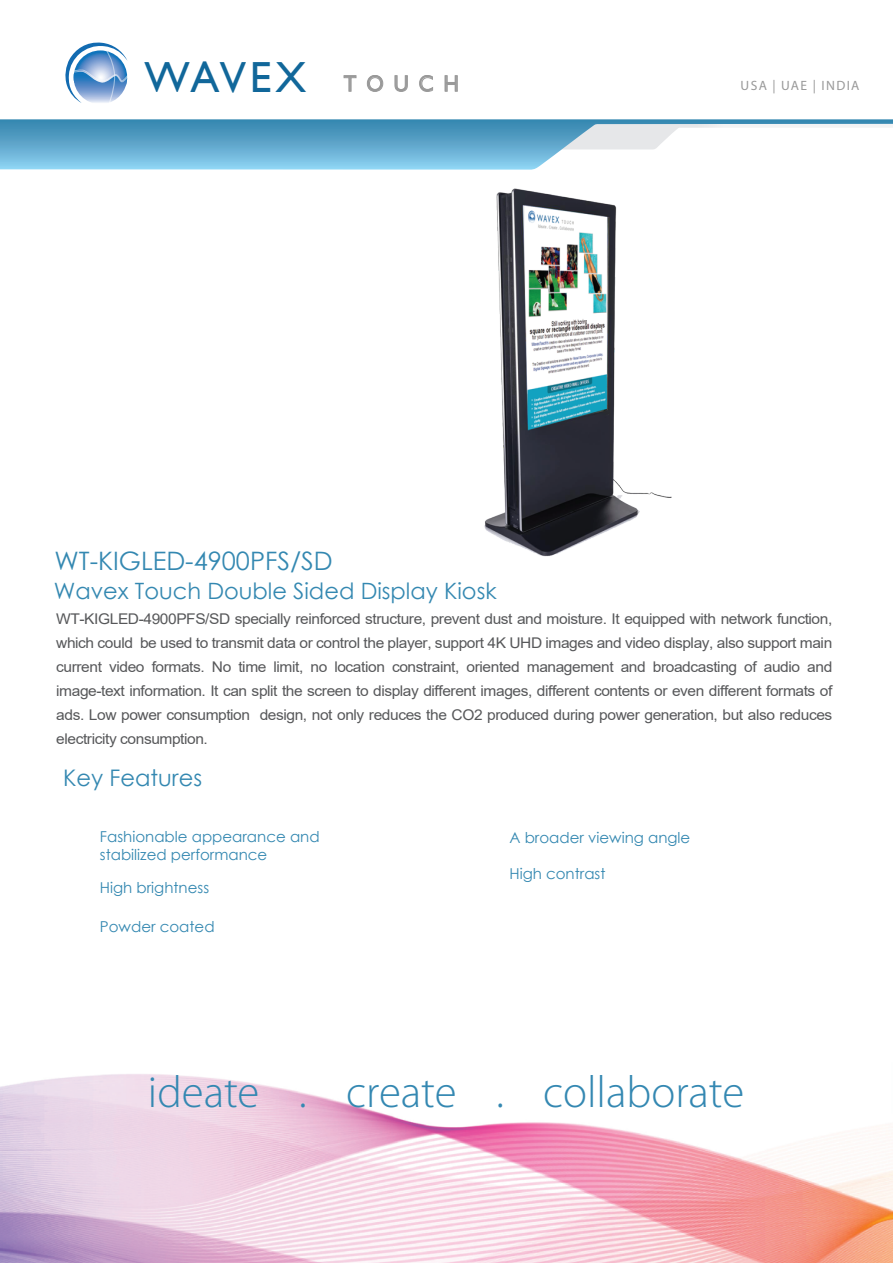
<style>
.page{position:relative;width:893px;height:1263px;background:#fff}
.page>*{position:absolute;margin:0;border:0;box-sizing:border-box;transform-origin:0 0}
.t1{font:300 45px "Myriad Pro";color:#3488b2}
.t2{font:43.5px "Gill Sans";letter-spacing:.05em;color:#11679a}
.t3{font:25.35px "Century Gothic";color:#3488b1}
.t4{font:22.8px "Century Gothic";color:#3488b1}
.t5{font:22.5px "Century Gothic";color:#3488b1}
.t6{font:15px/18px "Century Gothic";color:#3488b1}
.t7{font:14.7px/24px "Arial";letter-spacing:-.025em;color:#57585a;text-align:justify;scale:1.05 1}
.t8{font:13.5px "Myriad Pro";letter-spacing:.1em;color:#999}
.s1{font-size:22.8px;color:#999}
</style>
<div class="page">
<img style="left:0;top:1074px;width:893px;height:189px">
<svg style="left:344px;top:75px;width:12px;height:17px"></svg>
<svg style="left:367px;top:75px;width:16px;height:17px"></svg>
<svg style="left:395px;top:75px;width:13px;height:17px"></svg>
<svg style="left:419px;top:75px;width:14px;height:17px"></svg>
<svg style="left:445px;top:75px;width:13px;height:17px"></svg>
<svg style="left:65px;top:42px;width:63px;height:61px"></svg>
<svg style="left:0;top:119px;width:893px;height:51px"></svg>
<img style="left:484px;top:188px;width:188px;height:369px">
<h2 class="t2" style="left:145px;top:52px;width:316px">WAVEX <span class="s1">TOUCH</span></h2>
<h3 class="t3" style="left:55px;top:543px;width:280px">WT-KIGLED-4900PFS/SD</h3>
<h3 class="t5" style="left:54px;top:575px;width:444px">Wavex Touch Double Sided Display Kiosk</h3>
<p class="t8" style="left:741px;top:77px;width:120px">USA | UAE | INDIA</p>
<p class="t7" style="left:56px;top:606px;width:741px">WT-KIGLED-4900PFS/SD specially reinforced structure, prevent dust and moisture. It equipped with network function, which could be used to transmit data or control the player, support 4K UHD images and video display, also support main current video formats. No time limit, no location constraint, oriented management and broadcasting of audio and image-text information. It can split the screen to display different images, different contents or even different formats of ads. Low power consumption design, not only reduces the CO2 produced during power generation, but also reduces electricity consumption.</p>
<h3 class="t4" style="left:63px;top:762px;width:141px">Key Features</h3>
<p class="t6" style="left:100px;top:828px;width:221px">Fashionable appearance and stabilized performance</p>
<p class="t6" style="left:100px;top:879px;width:111px">High brightness</p>
<p class="t6" style="left:100px;top:918px;width:116px">Powder coated</p>
<p class="t6" style="left:509px;top:828px;width:182px">A broader viewing angle</p>
<p class="t6" style="left:509px;top:864px;width:98px">High contrast</p>
<h1 class="t1" style="left:148px;top:1067px;width:598px">ideate . create . collaborate</h1>
</div>
